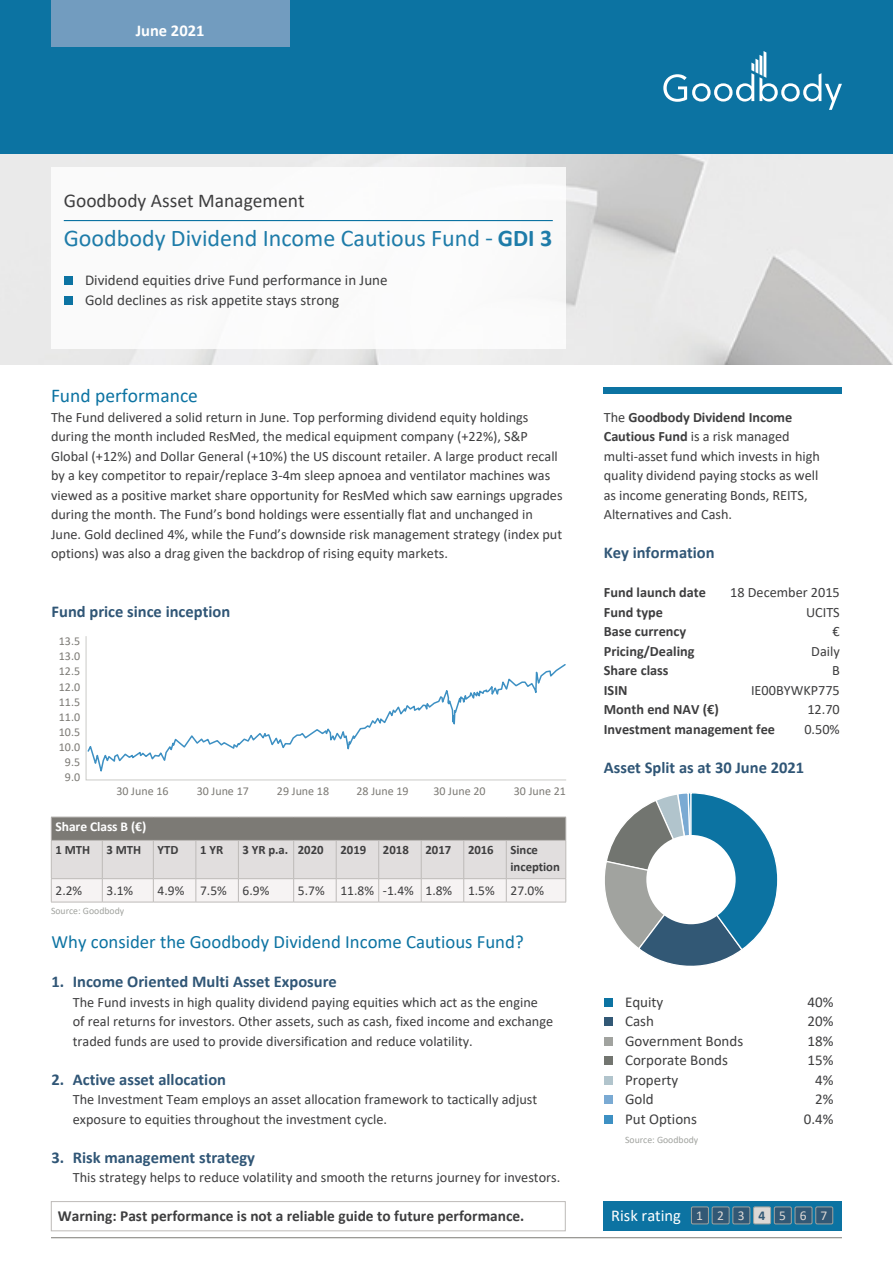
<style>
.page{position:relative;width:893px;height:1263px;background:#fff}
.page>*{position:absolute;margin:0;border:0;box-sizing:border-box;transform-origin:0 0}
.t1{font:24px "Calibri";color:#1e7ca9}
.t2{font:19.5px "Calibri";color:#3e3e3f}
.t3{font:19.5px "Calibri";color:#0c73a2}
.t4{font:18.75px "Calibri";color:#0c73a2}
.t5{font:700 16.5px "Calibri";color:#305676}
.t6{font:16.5px "Calibri";color:#fff}
.t7{font:700 16.5px "Calibri";color:#fff}
.t8{font:700 15.3px "Calibri";color:#3e3e3f}
.t9{font:15px/19.5px "Calibri";color:#3e3e3f}
.t10{font:14.25px/19.5px "Calibri";color:#3e3e3f}
.t11{font:700 14.25px "Calibri";color:#3e3e3f}
.t12{font:13.5px "Calibri";color:#3e3e3f}
.t13{font:700 13.5px "Calibri";letter-spacing:-.005em;color:#fff}
.t14{font:700 12.75px/16.5px "Calibri";letter-spacing:-.005em;color:#3e3e3f}
.t15{font:12px/15.1px "Calibri";color:#7c7a75;text-align:center}
.t16{font:9.75px "Calibri";color:#a1a39f}
.s1{font-family:"Myriad Pro"}
.s2{font-weight:700}
.s3{font-size:13.5px;color:#dcd8d5}
.s4{font-weight:700;font-size:13.5px;color:#325875}
</style>
<div class="page">
<img style="left:0;top:153px;width:893px;height:211px">
<div style="left:0;top:0;width:893px;height:153px;background:#0c73a2"></div>
<svg style="left:663px;top:51px;width:179px;height:59px"></svg>
<hr style="left:51px;top:1237px;width:791px;height:1px;background:#7c7a75">
<div style="left:51px;top:1201px;width:515px;height:30px;border:1px solid #bdbab8"></div>
<div style="left:604px;top:1201px;width:238px;height:29px;background:#0c73a2"></div>
<div style="left:691px;top:1207px;width:17px;height:17px;background:#325875"></div>
<div style="left:691px;top:1207px;width:18px;height:17px;border:1px solid #a1a39f"></div>
<div style="left:712px;top:1207px;width:17px;height:17px;background:#325875"></div>
<div style="left:712px;top:1207px;width:17px;height:17px;border:1px solid #a1a39f"></div>
<div style="left:733px;top:1207px;width:17px;height:17px;background:#325875"></div>
<div style="left:733px;top:1207px;width:17px;height:17px;border:1px solid #a1a39f"></div>
<div style="left:754px;top:1207px;width:17px;height:17px;background:#dcd8d5"></div>
<div style="left:753px;top:1207px;width:18px;height:17px;border:1px solid #a1a39f"></div>
<div style="left:774px;top:1207px;width:17px;height:17px;background:#325875"></div>
<div style="left:774px;top:1207px;width:18px;height:17px;border:1px solid #a1a39f"></div>
<div style="left:795px;top:1207px;width:17px;height:17px;background:#325875"></div>
<div style="left:795px;top:1207px;width:17px;height:17px;border:1px solid #a1a39f"></div>
<div style="left:816px;top:1207px;width:17px;height:17px;background:#325875"></div>
<div style="left:815px;top:1207px;width:18px;height:17px;border:1px solid #a1a39f"></div>
<div style="left:604px;top:387px;width:238px;height:7px;background:#0c73a2"></div>
<div style="left:51px;top:0;width:238px;height:47px;background:#729cbf"></div>
<div style="left:51px;top:167px;width:515px;height:182px;background:#fff"></div>
<div style="left:64px;top:277px;width:8px;height:8px;background:#0c73a2"></div>
<div style="left:64px;top:296px;width:8px;height:9px;background:#0c73a2"></div>
<hr style="left:64px;top:220px;width:489px;height:1px;background:#0c73a2">
<svg style="left:85px;top:636px;width:481px;height:145px"></svg>
<svg style="left:51px;top:817px;width:516px;height:85px"></svg>
<hr style="left:51px;top:902px;width:51px;height:1px;background:#bdbab8">
<hr style="left:102px;top:902px;width:51px;height:1px;background:#bdbab8">
<hr style="left:153px;top:902px;width:43px;height:1px;background:#bdbab8">
<hr style="left:196px;top:902px;width:42px;height:1px;background:#bdbab8">
<hr style="left:238px;top:902px;width:56px;height:1px;background:#bdbab8">
<hr style="left:294px;top:902px;width:42px;height:1px;background:#bdbab8">
<hr style="left:336px;top:902px;width:43px;height:1px;background:#bdbab8">
<hr style="left:379px;top:902px;width:42px;height:1px;background:#bdbab8">
<hr style="left:421px;top:902px;width:43px;height:1px;background:#bdbab8">
<hr style="left:464px;top:902px;width:42px;height:1px;background:#bdbab8">
<hr style="left:506px;top:902px;width:60px;height:1px;background:#bdbab8">
<div style="left:604px;top:998px;width:8px;height:9px;background:#0c73a2"></div>
<div style="left:604px;top:1018px;width:8px;height:8px;background:#325875"></div>
<div style="left:604px;top:1037px;width:8px;height:9px;background:#a1a39f"></div>
<div style="left:604px;top:1057px;width:8px;height:8px;background:#727570"></div>
<div style="left:604px;top:1076px;width:8px;height:9px;background:#b1c4cc"></div>
<div style="left:604px;top:1096px;width:8px;height:8px;background:#7aaad3"></div>
<div style="left:604px;top:1115px;width:8px;height:9px;background:#3d90c3"></div>
<svg style="left:605px;top:793px;width:173px;height:173px"></svg>
<div style="left:646px;top:835px;width:90px;height:89px;background:#fff;border-radius:50%"></div>
<svg style="left:86px;top:659px;width:480px;height:119px"></svg>
<p class="t7" style="left:136px;top:19px;width:70px">June 2021</p>
<h2 class="t2" style="left:64px;top:187px;width:242px">Goodbody Asset Management</h2>
<h1 class="t1" style="left:64px;top:221px;width:490px">Goodbody Dividend Income Cautious Fund <span class="s1">-</span> <span class="s2">GDI 3</span></h1>
<p class="t9" style="left:85px;top:270px;width:304px">Dividend equities drive Fund performance in June<br>Gold declines as risk appetite stays strong</p>
<h2 class="t3" style="left:51px;top:382px;width:148px">Fund performance</h2>
<p class="t10" style="left:51px;top:407px;width:513px">The Fund delivered a solid return in June. Top performing dividend equity holdings during the month included ResMed, the medical equipment company (+22%), S&amp;P Global (+12%) and Dollar General (+10%) the US discount retailer. A large product recall by a key competitor to repair/replace 3-4m sleep apnoea and ventilator machines was viewed as a positive market share opportunity for ResMed which saw earnings upgrades during the month. The Fund’s bond holdings were essentially flat and unchanged in June. Gold declined 4%, while the Fund’s downside risk management strategy (index put options) was also a drag given the backdrop of rising equity markets.</p>
<p class="t10" style="left:604px;top:407px;width:218px">The <span class="s2">Goodbody Dividend Income<br>Cautious Fund</span> is a risk managed multi-asset fund which invests in high quality dividend paying stocks as well as income generating Bonds, REITS,<br>Alternatives and Cash.</p>
<p class="t5" style="left:604px;top:541px;width:112px">Key information</p>
<p class="t11" style="left:604px;top:582px;width:104px">Fund launch date</p>
<p class="t10" style="left:730px;top:582px;width:111px">18 December 2015</p>
<p class="t11" style="left:604px;top:602px;width:61px">Fund type</p>
<p class="t10" style="left:806px;top:602px;width:35px">UCITS</p>
<p class="t11" style="left:604px;top:621px;width:84px">Base currency</p>
<p class="t10" style="left:833px;top:621px;width:9px">€</p>
<p class="t11" style="left:604px;top:641px;width:92px">Pricing/Dealing</p>
<p class="t10" style="left:811px;top:641px;width:30px">Daily</p>
<p class="t11" style="left:604px;top:660px;width:66px">Share class</p>
<p class="t10" style="left:832px;top:660px;width:9px">B</p>
<p class="t11" style="left:604px;top:680px;width:25px">ISIN</p>
<p class="t10" style="left:751px;top:680px;width:90px">IE00BYWKP775</p>
<p class="t11" style="left:604px;top:699px;width:117px">Month end NAV (€)</p>
<p class="t10" style="left:807px;top:699px;width:34px">12.70</p>
<p class="t11" style="left:604px;top:719px;width:173px">Investment management fee</p>
<p class="t10" style="left:804px;top:719px;width:37px">0.50%</p>
<p class="t5" style="left:604px;top:755px;width:202px">Asset Split as at 30 June 2021</p>
<p class="t5" style="left:52px;top:599px;width:180px">Fund price since inception</p>
<p class="t15" style="left:59px;top:633px;width:23px">13.5<br>13.0<br>12.5<br>12.0<br>11.5<br>11.0<br>10.5<br>10.0<br>9.5<br>9.0</p>
<p class="t15" style="left:116px;top:783px;width:54px">30 June 16</p>
<p class="t15" style="left:197px;top:783px;width:54px">30 June 17</p>
<p class="t15" style="left:277px;top:783px;width:54px">29 June 18</p>
<p class="t15" style="left:356px;top:783px;width:54px">28 June 19</p>
<p class="t15" style="left:433px;top:783px;width:54px">30 June 20</p>
<p class="t15" style="left:514px;top:783px;width:54px">30 June 21</p>
<p class="t13" style="left:56px;top:817px;width:92px">Share Class B (€)</p>
<p class="t14" style="left:56px;top:841px;width:36px">1 MTH</p>
<p class="t14" style="left:107px;top:841px;width:36px">3 MTH</p>
<p class="t14" style="left:158px;top:841px;width:22px">YTD</p>
<p class="t14" style="left:200px;top:841px;width:25px">1 YR</p>
<p class="t14" style="left:243px;top:841px;width:82px">3 YR p.a. 2020</p>
<p class="t14" style="left:340px;top:841px;width:27px">2019</p>
<p class="t14" style="left:383px;top:841px;width:27px">2018</p>
<p class="t14" style="left:425px;top:841px;width:27px">2017</p>
<p class="t14" style="left:468px;top:841px;width:27px">2016</p>
<p class="t14" style="left:510px;top:841px;width:51px">Since inception</p>
<p class="t12" style="left:56px;top:881px;width:28px">2.2%</p>
<p class="t12" style="left:107px;top:881px;width:28px">3.1%</p>
<p class="t12" style="left:158px;top:881px;width:113px">4.9% 7.5% 6.9%</p>
<p class="t12" style="left:298px;top:881px;width:248px">5.7% 11.8% -1.4% 1.8% 1.5% 27.0%</p>
<p class="t16" style="left:51px;top:904px;width:75px">Source: Goodbody</p>
<h3 class="t4" style="left:52px;top:929px;width:474px">Why consider the Goodbody Dividend Income Cautious Fund?</h3>
<p class="t5" style="left:52px;top:970px;width:287px">1. Income Oriented Multi Asset Exposure</p>
<p class="t10" style="left:73px;top:992px;width:482px">The Fund invests in high quality dividend paying equities which act as the engine of real returns for investors. Other assets, such as cash, fixed income and exchange traded funds are used to provide diversification and reduce volatility.</p>
<p class="t5" style="left:52px;top:1067px;width:176px">2. Active asset allocation</p>
<p class="t10" style="left:73px;top:1089px;width:466px">The Investment Team employs an asset allocation framework to tactically adjust exposure to equities throughout the investment cycle.</p>
<p class="t5" style="left:52px;top:1145px;width:205px">3. Risk management strategy</p>
<p class="t10" style="left:73px;top:1167px;width:489px">This strategy helps to reduce volatility and smooth the returns journey for investors.</p>
<p class="t8" style="left:58px;top:1205px;width:468px">Warning: Past performance is not a reliable guide to future performance.</p>
<p class="t9" style="left:625px;top:991px;width:40px">Equity</p>
<p class="t9" style="left:807px;top:991px;width:27px">40%</p>
<p class="t9" style="left:625px;top:1011px;width:30px">Cash</p>
<p class="t9" style="left:807px;top:1011px;width:27px">20%</p>
<p class="t9" style="left:625px;top:1030px;width:120px">Government Bonds</p>
<p class="t9" style="left:807px;top:1030px;width:27px">18%</p>
<p class="t9" style="left:625px;top:1050px;width:104px">Corporate Bonds</p>
<p class="t9" style="left:807px;top:1050px;width:27px">15%</p>
<p class="t9" style="left:625px;top:1069px;width:55px">Property</p>
<p class="t9" style="left:815px;top:1069px;width:20px">4%</p>
<p class="t9" style="left:625px;top:1089px;width:30px">Gold</p>
<p class="t9" style="left:815px;top:1089px;width:20px">2%</p>
<p class="t9" style="left:625px;top:1108px;width:73px">Put Options</p>
<p class="t9" style="left:804px;top:1108px;width:31px">0.4%</p>
<p class="t16" style="left:625px;top:1133px;width:75px">Source: Goodbody</p>
<p class="t6" style="left:611px;top:1204px;width:218px">Risk rating <span class="s3">1 2 3</span> <span class="s4">4</span> <span class="s3">5 6 7</span></p>
</div>
